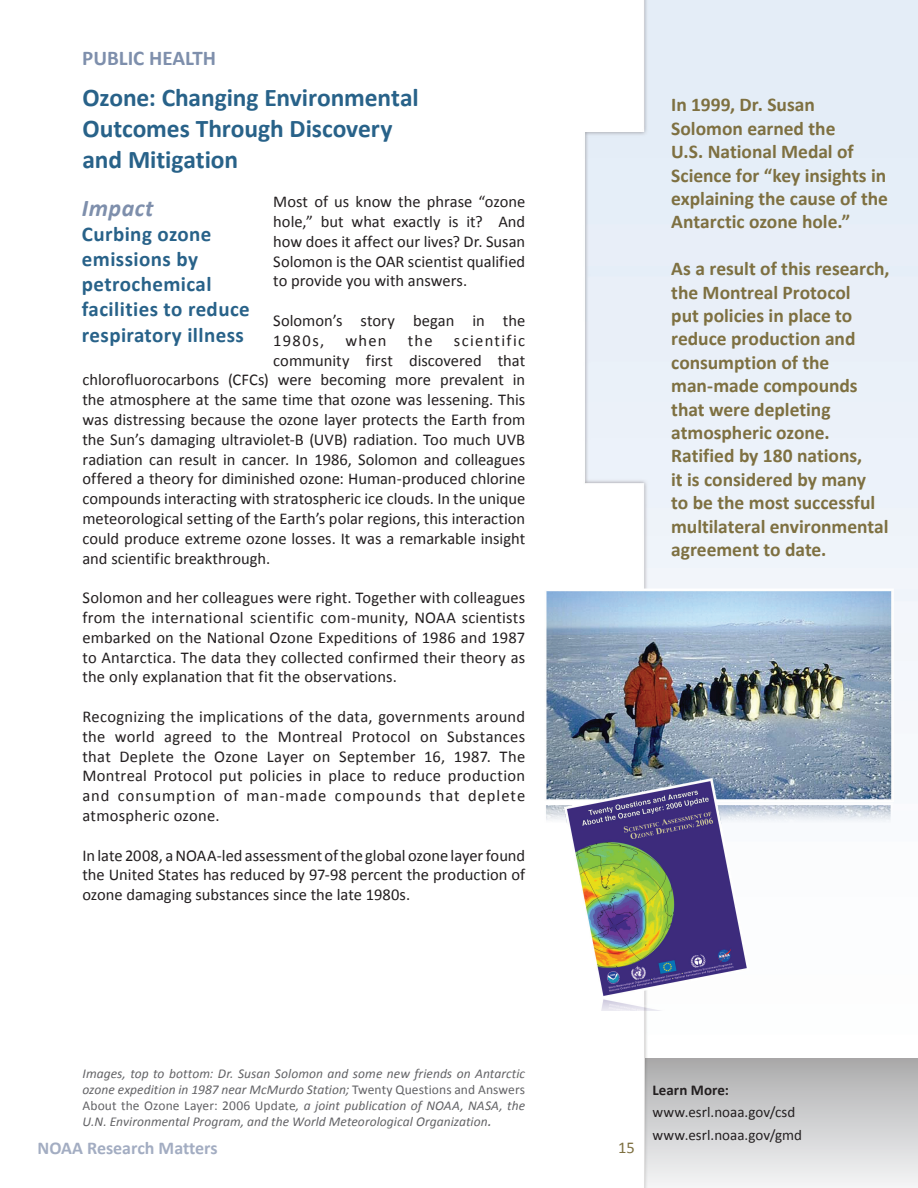
<style>
.page{position:relative;width:918px;height:1188px;background:#fff}
.page>*{position:absolute;margin:0;border:0;box-sizing:border-box;transform-origin:0 0}
.t1{font:700 25.5px/30.6px "Calibri";letter-spacing:-.005em;color:#286289}
.t2{font:italic 700 24px "Calibri";letter-spacing:.02em;color:#7e8fac}
.t3{font:700 21px/25.2px "Calibri";letter-spacing:.02em;color:#286289}
.t4{font:700 21px "Calibri";color:#7e8fac}
.t5{font:700 19.5px/23.4px "Calibri";color:#7e7041}
.t6{font:700 18px "Calibri";color:#a3adc2}
.t7{font:16.5px/19.8px "Calibri";color:#231f20;text-align:justify}
.t8{font:16.5px "Calibri";letter-spacing:.08em;color:#231f20}
.t9{font:16.5px "Calibri";color:#7e7041}
.t10{font:15px "Calibri";letter-spacing:.005em;color:#231f20}
.t11{font:700 15px "Calibri";letter-spacing:.005em;color:#231f20}
.t12{font:italic 13.5px/16.4px "Calibri";letter-spacing:.005em;color:#636366;text-align:justify}
.s1{font-style:normal}
.s2{font-size:16.5px}
</style>
<div class="page">
<img style="left:585px;top:0;width:333px;height:1188px">
<div style="left:645px;top:1058px;width:273px;height:130px;background:linear-gradient(to bottom,#ababac,#f4f5f6)"></div>
<img style="left:546px;top:542px;width:352px;height:469px">
<p class="t4" style="left:82px;top:45px;width:135px">PUBLIC HEALTH</p>
<p class="t1" style="left:82px;top:81px;width:338px">Ozone: Changing Environmental<br>Outcomes Through Discovery</p>
<p class="t1" style="left:82px;top:143px;width:157px">and Mitigation</p>
<p class="t7" style="left:273px;top:191px;width:253px">Most of us know the phrase “ozone hole,” but what exactly is it? And how does it affect our lives? Dr. Susan Solomon is the OAR scientist qualified to provide you with answers.</p>
<p class="t7" style="left:273px;top:310px;width:253px">Solomon’s story began in the<br>1980s,</p>
<p class="t2" style="left:82px;top:193px;width:73px">Impact</p>
<p class="t3" style="left:82px;top:220px;width:169px">Curbing ozone emissions by petrochemical facilities to reduce respiratory illness</p>
<p class="t7" style="left:345px;top:330px;width:43px">when</p>
<p class="t7" style="left:408px;top:330px;width:26px">the</p>
<p class="t8" style="left:454px;top:330px;width:73px">scientific</p>
<p class="t7" style="left:273px;top:349px;width:253px">community first discovered that</p>
<p class="t7" style="left:82px;top:369px;width:444px">chlorofluorocarbons (CFCs) were becoming more prevalent in</p>
<p class="t7" style="left:82px;top:389px;width:444px">the atmosphere at the same time that ozone was lessening. This</p>
<p class="t7" style="left:82px;top:409px;width:444px">was distressing because the ozone layer protects the Earth from</p>
<p class="t7" style="left:82px;top:429px;width:444px">the Sun’s damaging ultraviolet-B (UVB) radiation. Too much UVB</p>
<p class="t7" style="left:82px;top:448px;width:444px">radiation can result in cancer. In 1986, Solomon and colleagues</p>
<p class="t7" style="left:82px;top:468px;width:444px">offered a theory for diminished ozone: Human-produced chlorine</p>
<p class="t7" style="left:82px;top:488px;width:444px">compounds interacting with stratospheric ice clouds. In the unique</p>
<p class="t7" style="left:82px;top:508px;width:444px">meteorological setting of the Earth’s polar regions, this interaction</p>
<p class="t7" style="left:82px;top:528px;width:444px">could produce extreme ozone losses. It was a remarkable insight</p>
<p class="t7" style="left:82px;top:547px;width:189px">and scientific breakthrough.</p>
<p class="t7" style="left:82px;top:587px;width:444px">Solomon and her colleagues were right. Together with colleagues from the international scientific com-munity, NOAA scientists embarked on the National Ozone Expeditions of 1986 and 1987 to Antarctica. The data they collected confirmed their theory as the only explanation that fit the observations.</p>
<p class="t7" style="left:82px;top:706px;width:444px">Recognizing the implications of the data, governments around the world agreed to the Montreal Protocol on Substances that Deplete the Ozone Layer on September 16, 1987. The Montreal Protocol put policies in place to reduce production and consumption of man-made compounds that deplete atmospheric ozone.</p>
<p class="t7" style="left:82px;top:844px;width:444px">In late 2008, a NOAA-led assessment of the global ozone layer found the United States has reduced by 97-98 percent the production of ozone damaging substances since the late 1980s.</p>
<p class="t12" style="left:82px;top:1064px;width:444px">Images, top to bottom: Dr. Susan Solomon and some new friends on Antarctic ozone expedition in 1987 near McMurdo Station; <span class="s1">Twenty Questions and Answers About the Ozone Layer: 2006 Update</span>, a joint publication of NOAA, NASA, the U.N. Environmental Program, and the World Meteorological Organization<span class="s2">.</span></p>
<p class="t6" style="left:37px;top:1136px;width:182px">NOAA Research Matters</p>
<p class="t5" style="left:671px;top:92px;width:218px">In 1999, Dr. Susan<br>Solomon earned the<br>U.S. National Medal of<br>Science for “key insights in explaining the cause of the<br>Antarctic ozone hole.”</p>
<p class="t5" style="left:671px;top:256px;width:220px">As a result of this research, the Montreal Protocol<br>put policies in place to reduce production and consumption of the man-made compounds that were depleting atmospheric ozone.<br>Ratified by 180 nations,<br>it is considered by many<br>to be the most successful multilateral environmental agreement to date.</p>
<p class="t9" style="left:618px;top:1137px;width:18px">15</p>
<p class="t11" style="left:652px;top:1080px;width:78px">Learn More:</p>
<p class="t10" style="left:652px;top:1103px;width:145px">www.esrl.noaa.gov/csd</p>
<p class="t10" style="left:652px;top:1125px;width:151px">www.esrl.noaa.gov/gmd</p>
</div>
